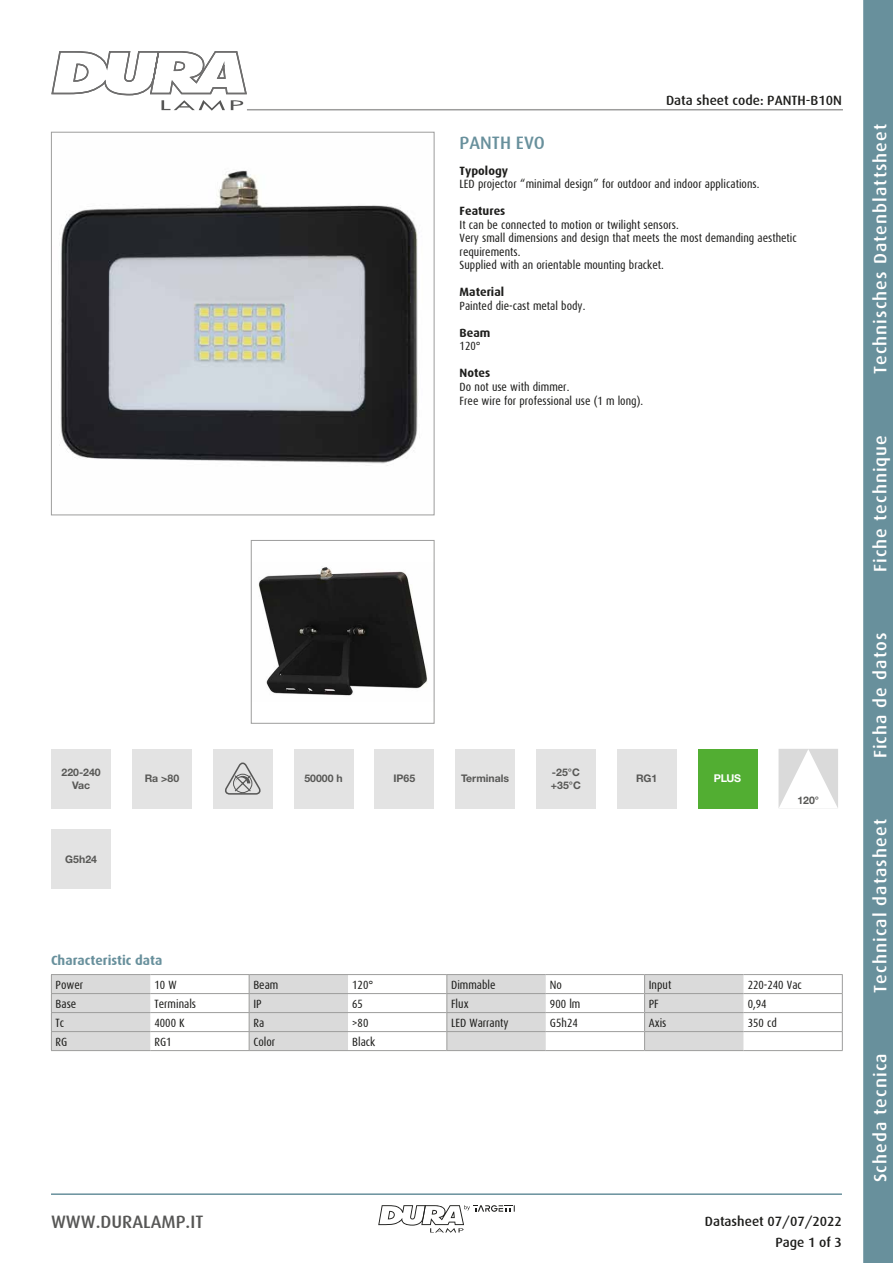
<style>
.page{position:relative;width:893px;height:1263px;background:#fff}
.page>*{position:absolute;margin:0;border:0;box-sizing:border-box;transform-origin:0 0}
.t1{font:500 18px "Dax";letter-spacing:.06em;color:#fff}
.t2{font:500 18px "Dax";color:#575756}
.t3{font:500 18px "Dax";color:#68909c}
.t4{font:500 13.5px/21.3px "Dax";color:#1d1d1b;text-align:right}
.t5{font:700 13.5px "Dax";color:#68909c}
.t6{font:12px/13.5px "Dax Condensed";color:#1d1d1b}
.t7{font:700 12px "Dax";color:#1d1d1b}
.t8{font:700 10.65px "Helvetica Neue LT Std";color:#fff}
.t9{font:700 10.5px/12.6px "Helvetica Neue LT Std";color:#585856;text-align:center}
</style>
<div class="page">
<svg style="left:863px;top:0;width:30px;height:1263px;background:#6b929e"></svg>
<hr style="left:51px;top:1193px;width:791px;height:2px;background:#68909c">
<svg style="left:51px;top:51px;width:197px;height:60px"></svg>
<svg style="left:378px;top:1205px;width:137px;height:28px"></svg>
<hr style="left:247px;top:109px;width:596px;height:1px;background:#9d9d9c">
<img style="left:60px;top:170px;width:358px;height:296px">
<div style="left:51px;top:132px;width:383px;height:383px;border:1px solid #9d9d9c"></div>
<img style="left:258px;top:567px;width:170px;height:129px">
<div style="left:251px;top:540px;width:183px;height:184px;border:1px solid #9d9d9c"></div>
<div style="left:51px;top:749px;width:60px;height:59px;background:#e3e3e3"></div>
<div style="left:617px;top:749px;width:59px;height:59px;background:#e3e3e3"></div>
<div style="left:375px;top:749px;width:59px;height:59px;background:#e3e3e3"></div>
<div style="left:132px;top:749px;width:60px;height:59px;background:#e3e3e3"></div>
<div style="left:698px;top:749px;width:59px;height:59px;background:#52ae32"></div>
<div style="left:455px;top:749px;width:60px;height:59px;background:#e3e3e3"></div>
<div style="left:213px;top:749px;width:60px;height:59px;background:#e3e3e3"></div>
<svg style="left:225px;top:762px;width:36px;height:33px"></svg>
<svg style="left:778px;top:749px;width:60px;height:59px"></svg>
<div style="left:536px;top:749px;width:60px;height:59px;background:#e3e3e3"></div>
<div style="left:294px;top:749px;width:59px;height:59px;background:#e3e3e3"></div>
<div style="left:51px;top:830px;width:60px;height:59px;background:#e3e3e3"></div>
<svg style="left:52px;top:975px;width:691px;height:75px;fill:#dadada"></svg>
<hr style="left:51px;top:974px;width:99px;height:1px;background:#9d9d9c">
<hr style="left:150px;top:974px;width:99px;height:1px;background:#9d9d9c">
<hr style="left:348px;top:974px;width:99px;height:1px;background:#9d9d9c">
<hr style="left:546px;top:974px;width:99px;height:1px;background:#9d9d9c">
<hr style="left:743px;top:974px;width:100px;height:1px;background:#9d9d9c">
<hr style="left:51px;top:993px;width:99px;height:1px;background:#9d9d9c">
<hr style="left:150px;top:993px;width:99px;height:1px;background:#9d9d9c">
<hr style="left:348px;top:993px;width:99px;height:1px;background:#9d9d9c">
<hr style="left:546px;top:993px;width:99px;height:1px;background:#9d9d9c">
<hr style="left:743px;top:993px;width:100px;height:1px;background:#9d9d9c">
<hr style="left:51px;top:1012px;width:99px;height:1px;background:#9d9d9c">
<hr style="left:150px;top:1012px;width:99px;height:1px;background:#9d9d9c">
<hr style="left:348px;top:1012px;width:99px;height:1px;background:#9d9d9c">
<hr style="left:546px;top:1012px;width:99px;height:1px;background:#9d9d9c">
<hr style="left:743px;top:1012px;width:100px;height:1px;background:#9d9d9c">
<hr style="left:51px;top:1031px;width:99px;height:1px;background:#9d9d9c">
<svg style="left:51px;top:975px;width:1px;height:75px"></svg>
<hr style="left:150px;top:1031px;width:99px;height:1px;background:#9d9d9c">
<hr style="left:348px;top:1031px;width:99px;height:1px;background:#9d9d9c">
<hr style="left:546px;top:1031px;width:99px;height:1px;background:#9d9d9c">
<hr style="left:743px;top:1031px;width:100px;height:1px;background:#9d9d9c">
<svg style="left:842px;top:975px;width:1px;height:75px"></svg>
<hr style="left:51px;top:1050px;width:99px;height:1px;background:#9d9d9c">
<hr style="left:150px;top:1050px;width:99px;height:1px;background:#9d9d9c">
<hr style="left:348px;top:1050px;width:99px;height:1px;background:#9d9d9c">
<hr style="left:546px;top:1050px;width:99px;height:1px;background:#9d9d9c">
<hr style="left:743px;top:1050px;width:100px;height:1px;background:#9d9d9c">
<hr style="left:249px;top:974px;width:99px;height:1px;background:#9d9d9c">
<hr style="left:249px;top:993px;width:99px;height:1px;background:#9d9d9c">
<hr style="left:249px;top:1012px;width:99px;height:1px;background:#9d9d9c">
<hr style="left:249px;top:1031px;width:99px;height:1px;background:#9d9d9c">
<svg style="left:249px;top:975px;width:1px;height:75px"></svg>
<hr style="left:249px;top:1050px;width:99px;height:1px;background:#9d9d9c">
<hr style="left:447px;top:974px;width:99px;height:1px;background:#9d9d9c">
<hr style="left:447px;top:993px;width:99px;height:1px;background:#9d9d9c">
<hr style="left:447px;top:1012px;width:99px;height:1px;background:#9d9d9c">
<hr style="left:447px;top:1031px;width:99px;height:1px;background:#9d9d9c">
<svg style="left:446px;top:975px;width:1px;height:75px"></svg>
<hr style="left:447px;top:1050px;width:99px;height:1px;background:#9d9d9c">
<hr style="left:645px;top:974px;width:98px;height:1px;background:#9d9d9c">
<hr style="left:645px;top:993px;width:98px;height:1px;background:#9d9d9c">
<hr style="left:645px;top:1012px;width:98px;height:1px;background:#9d9d9c">
<hr style="left:645px;top:1031px;width:98px;height:1px;background:#9d9d9c">
<svg style="left:644px;top:975px;width:1px;height:75px"></svg>
<hr style="left:645px;top:1050px;width:98px;height:1px;background:#9d9d9c">
<p class="t4" style="left:666px;top:90px;width:177px">Data sheet code: PANTH-B10N</p>
<h1 class="t3" style="left:460px;top:132px;width:87px">PANTH EVO</h1>
<p class="t7" style="left:460px;top:164px;width:50px">Typology</p>
<p class="t6" style="left:460px;top:178px;width:301px">LED projector “minimal design” for outdoor and indoor applications.</p>
<p class="t7" style="left:460px;top:205px;width:47px">Features</p>
<p class="t6" style="left:460px;top:218px;width:339px">It can be connected to motion or twilight sensors.<br>Very small dimensions and design that meets the most demanding aesthetic requirements.<br>Supplied with an orientable mounting bracket.</p>
<p class="t7" style="left:460px;top:286px;width:46px">Material</p>
<p class="t6" style="left:460px;top:299px;width:127px">Painted die-cast metal body.</p>
<p class="t7" style="left:460px;top:326px;width:32px">Beam</p>
<p class="t6" style="left:460px;top:340px;width:23px">120°</p>
<p class="t7" style="left:460px;top:367px;width:32px">Notes</p>
<p class="t6" style="left:460px;top:380px;width:185px">Do not use with dimmer.<br>Free wire for professional use (1 m long).</p>
<p class="t9" style="left:551px;top:766px;width:31px;text-align:left">-25°C +35°C</p>
<p class="t9" style="left:62px;top:766px;width:41px">220-240<br>Vac</p>
<p class="t9" style="left:145px;top:772px;width:36px">Ra &gt;80</p>
<p class="t9" style="left:393px;top:772px;width:23px">IP65</p>
<p class="t9" style="left:461px;top:772px;width:50px">Terminals</p>
<p class="t9" style="left:636px;top:772px;width:23px">RG1</p>
<p class="t9" style="left:304px;top:772px;width:40px">50000 h</p>
<p class="t8" style="left:714px;top:771px;width:29px">PLUS</p>
<p class="t9" style="left:797px;top:794px;width:23px">120°</p>
<p class="t9" style="left:65px;top:853px;width:33px">G5h24</p>
<p class="t5" style="left:51px;top:953px;width:113px">Characteristic data</p>
<p class="t6" style="left:56px;top:978px;width:29px">Power</p>
<p class="t6" style="left:155px;top:978px;width:24px">10 W</p>
<p class="t6" style="left:253px;top:978px;width:27px">Beam</p>
<p class="t6" style="left:352px;top:978px;width:23px">120°</p>
<p class="t6" style="left:451px;top:978px;width:46px">Dimmable</p>
<p class="t6" style="left:550px;top:978px;width:14px">No</p>
<p class="t6" style="left:649px;top:978px;width:24px">Input</p>
<p class="t6" style="left:748px;top:978px;width:56px">220-240 Vac</p>
<p class="t6" style="left:56px;top:997px;width:22px">Base</p>
<p class="t6" style="left:154px;top:997px;width:43px">Terminals</p>
<p class="t6" style="left:253px;top:997px;width:10px">IP</p>
<p class="t6" style="left:352px;top:997px;width:12px">65</p>
<p class="t6" style="left:451px;top:997px;width:19px">Flux</p>
<p class="t6" style="left:550px;top:997px;width:32px">900 lm</p>
<p class="t6" style="left:649px;top:997px;width:11px">PF</p>
<p class="t6" style="left:748px;top:997px;width:21px">0,94</p>
<p class="t6" style="left:56px;top:1016px;width:10px">Tc</p>
<p class="t6" style="left:154px;top:1016px;width:32px">4000 K</p>
<p class="t6" style="left:253px;top:1016px;width:12px">Ra</p>
<p class="t6" style="left:352px;top:1016px;width:18px">&gt;80</p>
<p class="t6" style="left:451px;top:1016px;width:59px">LED Warranty</p>
<p class="t6" style="left:550px;top:1016px;width:29px">G5h24</p>
<p class="t6" style="left:649px;top:1016px;width:19px">Axis</p>
<p class="t6" style="left:748px;top:1016px;width:31px">350 cd</p>
<p class="t6" style="left:56px;top:1035px;width:13px">RG</p>
<p class="t6" style="left:154px;top:1035px;width:19px">RG1</p>
<p class="t6" style="left:253px;top:1035px;width:23px">Color</p>
<p class="t6" style="left:352px;top:1035px;width:25px">Black</p>
<h1 class="t2" style="left:51px;top:1212px;width:154px">WWW.DURALAMP.IT</h1>
<p class="t4" style="left:705px;top:1211px;width:139px">Datasheet 07/07/2022<br>Page 1 of 3</p>
<h1 class="t1" style="left:870px;top:374px;width:252px;rotate:-90deg">Technisches Datenblattsheet</h1>
<h1 class="t1" style="left:870px;top:572px;width:139px;rotate:-90deg">Fiche technique</h1>
<h1 class="t1" style="left:870px;top:758px;width:127px;rotate:-90deg">Ficha de datos</h1>
<h1 class="t1" style="left:870px;top:993px;width:175px;rotate:-90deg">Technical datasheet</h1>
<h1 class="t1" style="left:870px;top:1182px;width:130px;rotate:-90deg">Scheda tecnica</h1>
</div>
